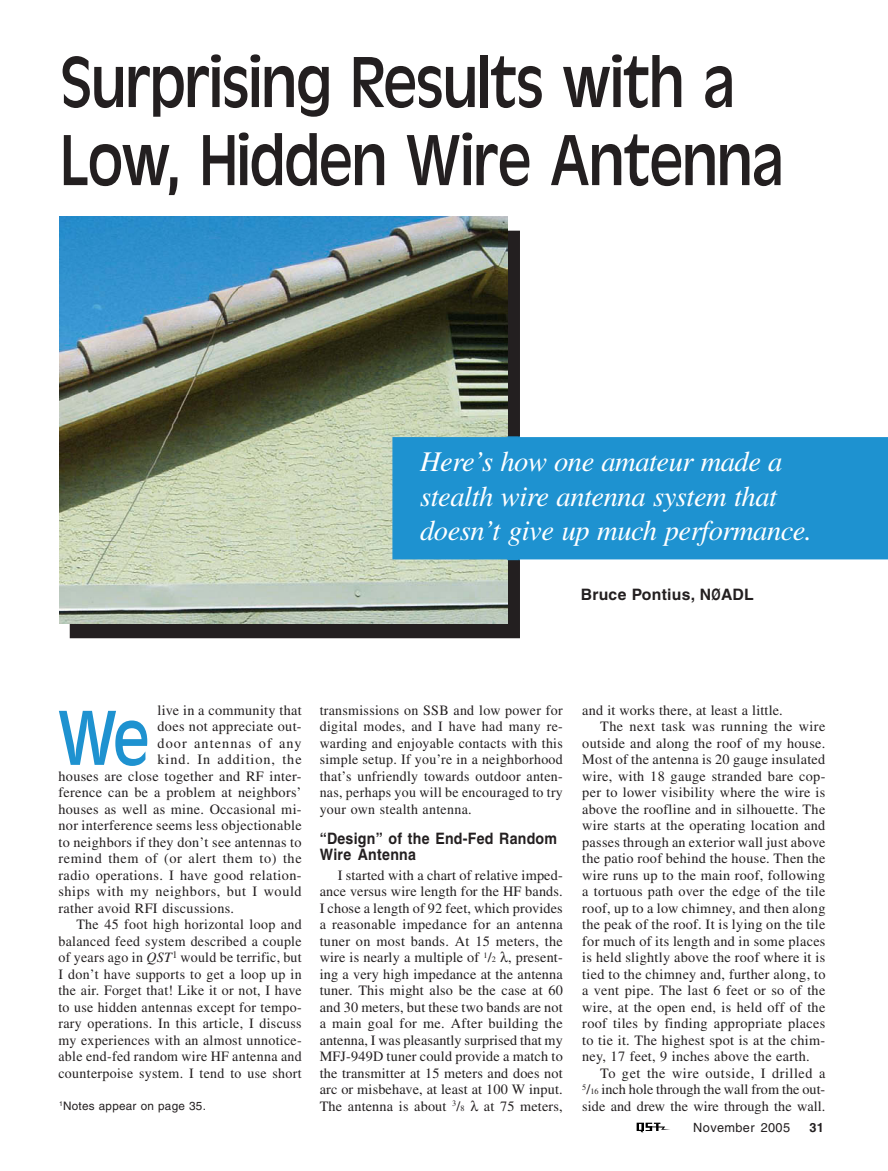
<style>
.page{position:relative;width:888px;height:1171px;background:#fff}
.page>*{position:absolute;margin:0;border:0;box-sizing:border-box;transform-origin:0 0}
.t1{font:81px "Antigoni";color:#1e92d0;scale:.85 1}
.t2{font:75px/78px "Antigoni";letter-spacing:-.02em;color:#231f20;scale:.85 1}
.t3{font:italic 28.5px/34.5px "Times";letter-spacing:-.015em;color:#fff}
.t4{font:700 15.75px/16.5px "Helvetica";letter-spacing:.015em;color:#231f20;scale:.9 1}
.t5{font:700 15.75px "Helvetica";letter-spacing:.015em;color:#231f20}
.t6{font:14.25px/16.5px "Times";letter-spacing:.02em;color:#231f20;text-align:justify}
.t7{font:14.25px "Times";letter-spacing:.04em;color:#231f20}
.t8{font:14.25px "Times";color:#231f20}
.t9{font:14.25px "Times";letter-spacing:.065em;color:#231f20}
.t10{font:14.25px "Times";letter-spacing:.075em;color:#231f20}
.t11{font:12.75px "Helvetica";letter-spacing:.03em;color:#231f20}
.t12{font:700 12.75px "Helvetica";color:#231f20}
.t13{font:11.7px "Helvetica";letter-spacing:.02em;color:#231f20}
.s1{font-style:italic}
.s2{font-size:8.25px}
</style>
<div class="page">
<svg style="left:636px;top:1122px;width:34px;height:9px"></svg>
<div style="left:70px;top:231px;width:449px;height:406px;background:#231f20"></div>
<img style="left:59px;top:217px;width:448px;height:406px">
<div style="left:520px;top:437px;width:368px;height:122px;background:#1e92d0"></div>
<div style="left:391px;top:435px;width:129px;height:125px;background:#1e92d0"></div>
<p class="t2" style="left:60px;top:38px;width:853px">Surprising Results with a<br>Low, Hidden Wire Antenna</p>
<p class="t3" style="left:420px;top:447px;width:393px">Here’s how one amateur made a stealth wire antenna system that doesn’t give up much performance.</p>
<p class="t5" style="left:580px;top:589px;width:174px">Bruce Pontius, NØADL</p>
<p class="t6" style="left:157px;top:702px;width:146px">live in a community that</p>
<p class="t6" style="left:157px;top:719px;width:146px">does not appreciate out-</p>
<p class="t10" style="left:157px;top:737px;width:146px">door antennas of any</p>
<p class="t9" style="left:157px;top:754px;width:146px">kind. In addition, the</p>
<p class="t6" style="left:58px;top:768px;width:245px">houses are close together and RF inter-</p>
<p class="t6" style="left:58px;top:785px;width:245px">ference can be a problem at neighbors’</p>
<p class="t6" style="left:58px;top:801px;width:245px">houses as well as mine. Occasional mi-</p>
<p class="t6" style="left:58px;top:818px;width:245px">nor interference seems less objectionable</p>
<p class="t6" style="left:58px;top:834px;width:245px">to neighbors if they don’t see antennas to</p>
<p class="t7" style="left:58px;top:853px;width:245px">remind them of (or alert them to) the</p>
<p class="t6" style="left:58px;top:867px;width:245px">radio operations. I have good relation-</p>
<p class="t7" style="left:58px;top:886px;width:245px">ships with my neighbors, but I would</p>
<p class="t6" style="left:58px;top:900px;width:177px">rather avoid RFI discussions.</p>
<p class="t6" style="left:76px;top:917px;width:227px">The 45 foot high horizontal loop and</p>
<p class="t6" style="left:58px;top:933px;width:245px">balanced feed system described a couple</p>
<p class="t6" style="left:58px;top:950px;width:245px">of years ago in <span class="s1">QST</span><sup>1</sup> would be terrific, but</p>
<p class="t6" style="left:58px;top:966px;width:245px">I don’t have supports to get a loop up in</p>
<p class="t6" style="left:58px;top:983px;width:245px">the air. Forget that! Like it or not, I have</p>
<p class="t6" style="left:58px;top:999px;width:245px">to use hidden antennas except for tempo-</p>
<p class="t6" style="left:58px;top:1016px;width:245px">rary operations. In this article, I discuss</p>
<p class="t6" style="left:58px;top:1032px;width:245px">my experiences with an almost unnotice-</p>
<p class="t6" style="left:58px;top:1049px;width:245px">able end-fed random wire HF antenna and</p>
<p class="t6" style="left:58px;top:1065px;width:245px">counterpoise system. I tend to use short</p>
<p class="t1" style="left:58px;top:683px;width:110px">We</p>
<p class="t13" style="left:59px;top:1101px;width:148px"><sup>1</sup>Notes appear on page 35.</p>
<p class="t6" style="left:320px;top:702px;width:245px">transmissions on SSB and low power for digital modes, and I have had many re&shy;warding and enjoyable contacts with this simple setup. If you’re in a neighborhood that’s unfriendly towards outdoor anten&shy;nas, perhaps you will be encouraged to try your own stealth antenna.</p>
<p class="t4" style="left:320px;top:831px;width:265px">“Design” of the End-Fed Random<br>Wire Antenna</p>
<p class="t6" style="left:320px;top:867px;width:245px;text-indent:18px">I started with a chart of relative imped&shy;ance versus wire length for the HF bands.<br>I chose a length of 92 feet, which provides a reasonable impedance for an antenna tuner on most bands. At 15 meters, the wire is nearly a multiple of <sup>1</sup>/<span class="s2">2</span> , present&shy;ing a very high impedance at the antenna tuner. This might also be the case at 60 and 30 meters, but these two bands are not a main goal for me. After building the antenna, I was pleasantly surprised that my MFJ-949D tuner could provide a match to the transmitter at 15 meters and does not arc or misbehave, at least at 100 W input.<br>The antenna is about <sup>3</sup>/<span class="s2">8</span></p>
<p class="t6" style="left:484px;top:1098px;width:80px">at 75 meters,</p>
<p class="t6" style="left:582px;top:702px;width:202px">and it works there, at least a little.</p>
<p class="t6" style="left:600px;top:719px;width:227px">The next task was running the wire</p>
<p class="t6" style="left:582px;top:735px;width:245px">outside and along the roof of my house.</p>
<p class="t6" style="left:582px;top:752px;width:245px">Most of the antenna is 20 gauge insulated</p>
<p class="t6" style="left:582px;top:768px;width:245px">wire, with 18 gauge stranded bare cop-</p>
<p class="t6" style="left:582px;top:785px;width:244px">per to lower visibility where the wire is</p>
<p class="t6" style="left:582px;top:801px;width:244px">above the roofline and in silhouette. The</p>
<p class="t6" style="left:582px;top:818px;width:245px">wire starts at the operating location and</p>
<p class="t6" style="left:582px;top:834px;width:245px">passes through an exterior wall just above</p>
<p class="t6" style="left:582px;top:851px;width:245px">the patio roof behind the house. Then the</p>
<p class="t6" style="left:582px;top:867px;width:245px">wire runs up to the main roof, following</p>
<p class="t6" style="left:582px;top:884px;width:244px">a tortuous path over the edge of the tile</p>
<p class="t6" style="left:582px;top:900px;width:245px">roof, up to a low chimney, and then along</p>
<p class="t6" style="left:582px;top:917px;width:245px">the peak of the roof. It is lying on the tile</p>
<p class="t6" style="left:582px;top:933px;width:245px">for much of its length and in some places</p>
<p class="t6" style="left:582px;top:950px;width:244px">is held slightly above the roof where it is</p>
<p class="t6" style="left:582px;top:966px;width:245px">tied to the chimney and, further along, to</p>
<p class="t6" style="left:582px;top:983px;width:244px">a vent pipe. The last 6 feet or so of the</p>
<p class="t6" style="left:582px;top:999px;width:244px">wire, at the open end, is held off of the</p>
<p class="t6" style="left:582px;top:1016px;width:245px">roof tiles by finding appropriate places</p>
<p class="t6" style="left:582px;top:1032px;width:244px">to tie it. The highest spot is at the chim-</p>
<p class="t6" style="left:582px;top:1049px;width:229px">ney, 17 feet, 9 inches above the earth.</p>
<p class="t7" style="left:600px;top:1067px;width:227px">To get the wire outside, I drilled a</p>
<p class="t8" style="left:582px;top:1084px;width:244px"><sup>5</sup>/<span class="s2">16</span> inch hole through the wall from the out-</p>
<p class="t6" style="left:582px;top:1098px;width:245px">side and drew the wire through the wall.</p>
<p class="t11" style="left:693px;top:1122px;width:98px">November 2005</p>
<p class="t12" style="left:809px;top:1122px;width:16px">31</p>
</div>
